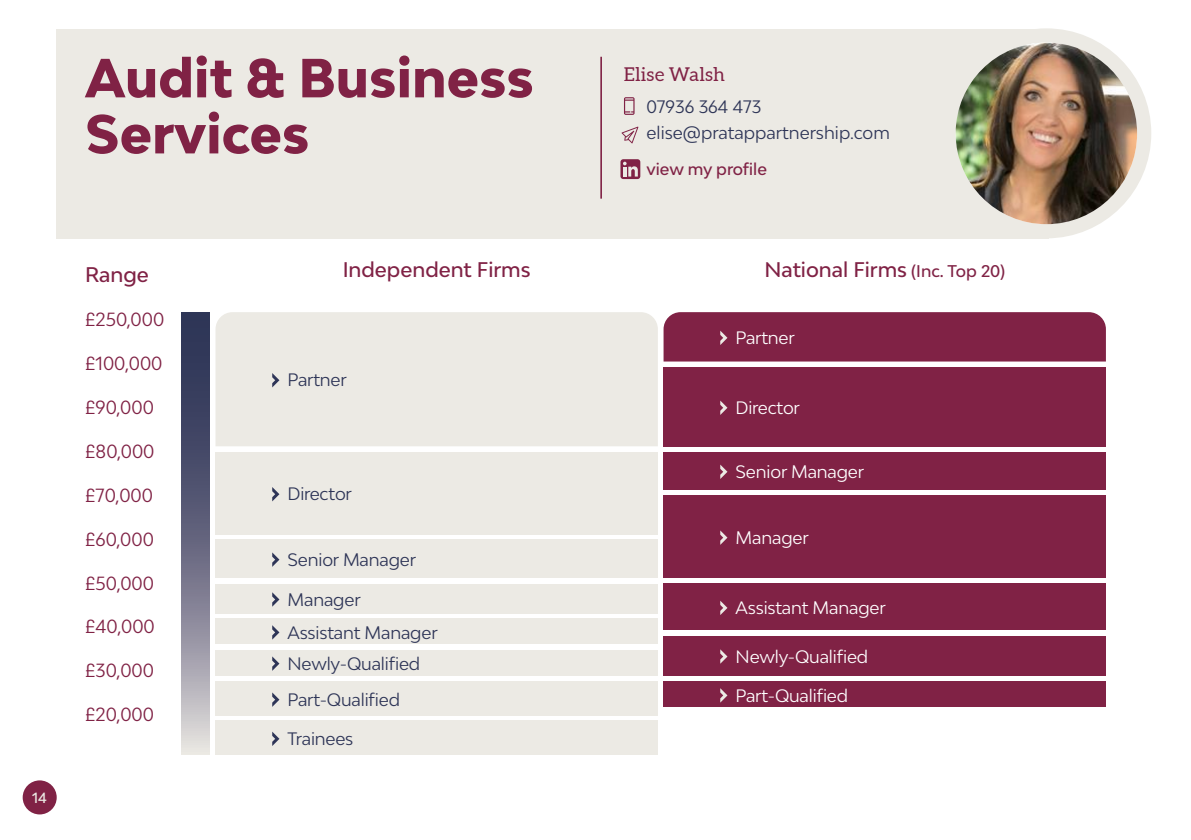
<style>
.page{position:relative;width:1191px;height:840px;background:#fff}
.page>*{position:absolute;margin:0;border:0;box-sizing:border-box;transform-origin:0 0}
.t1{font:800 52px "Bw Modelica";color:#802245}
.t2{font:500 20px "Bw Modelica";color:#802245}
.t3{font:19px "Aleo";letter-spacing:.01em;color:#802245}
.t4{font:18px "Bw Modelica";color:#802245}
.t5{font:17px/25.6px "Bw Modelica";letter-spacing:-.01em;color:#2e3557}
.t6{font:17px "Bw Modelica";letter-spacing:-.01em;color:#fff}
.t7{font:500 16px "Bw Modelica";letter-spacing:-.005em;color:#802245}
.t8{font:500 14px "Bw Modelica";color:#eceae4}
.s1{font-size:16px}
</style>
<div class="page">
<div style="left:23px;top:780px;width:34px;height:34px;background:#802245;border-radius:50%"></div>
<div style="left:941px;top:28px;width:210px;height:210px;background:#eceae4;border-radius:50%"></div>
<div style="left:57px;top:29px;width:992px;height:209px;background:#eceae4"></div>
<img style="left:955px;top:43px;width:182px;height:181px;border-radius:91px">
<svg style="left:624px;top:97px;width:10px;height:18px"></svg>
<svg style="left:621px;top:126px;width:17px;height:17px"></svg>
<hr style="left:600px;top:57px;width:2px;height:141px;background:#802245">
<svg style="left:181px;top:312px;width:29px;height:442px;background:#707187"></svg>
<div style="left:215px;top:720px;width:443px;height:34px;background:#eceae4"></div>
<svg style="left:272px;top:731px;width:7px;height:14px"></svg>
<div style="left:215px;top:618px;width:443px;height:25px;background:#eceae4"></div>
<svg style="left:272px;top:625px;width:7px;height:14px"></svg>
<div style="left:215px;top:649px;width:443px;height:26px;background:#eceae4"></div>
<svg style="left:272px;top:656px;width:7px;height:14px"></svg>
<div style="left:215px;top:583px;width:443px;height:30px;background:#eceae4"></div>
<svg style="left:272px;top:592px;width:7px;height:14px"></svg>
<div style="left:215px;top:539px;width:443px;height:38px;background:#eceae4"></div>
<svg style="left:272px;top:552px;width:7px;height:14px"></svg>
<div style="left:663px;top:681px;width:443px;height:25px;background:#802245"></div>
<svg style="left:720px;top:688px;width:7px;height:14px"></svg>
<div style="left:663px;top:635px;width:443px;height:40px;background:#802245"></div>
<svg style="left:720px;top:649px;width:7px;height:14px"></svg>
<div style="left:663px;top:583px;width:443px;height:46px;background:#802245"></div>
<svg style="left:720px;top:601px;width:7px;height:13px"></svg>
<div style="left:663px;top:495px;width:443px;height:82px;background:#802245"></div>
<svg style="left:720px;top:530px;width:7px;height:14px"></svg>
<div style="left:663px;top:452px;width:443px;height:37px;background:#802245"></div>
<svg style="left:720px;top:464px;width:7px;height:14px"></svg>
<div style="left:663px;top:367px;width:443px;height:79px;background:#802245"></div>
<svg style="left:720px;top:400px;width:7px;height:15px"></svg>
<div style="left:663px;top:312px;width:443px;height:49px;background:#802245"></div>
<div style="left:215px;top:681px;width:443px;height:34px;background:#eceae4"></div>
<svg style="left:272px;top:692px;width:7px;height:14px"></svg>
<div style="left:215px;top:452px;width:443px;height:82px;background:#eceae4"></div>
<svg style="left:272px;top:487px;width:7px;height:14px"></svg>
<div style="left:215px;top:312px;width:443px;height:134px;background:#eceae4"></div>
<svg style="left:272px;top:373px;width:7px;height:14px"></svg>
<div style="left:620px;top:159px;width:20px;height:20px;background:#802245;border-radius:3px"></div>
<svg style="left:623px;top:162px;width:15px;height:14px"></svg>
<p class="t8" style="left:32px;top:788px;width:16px">14</p>
<h1 class="t1" style="left:85px;top:44px;width:450px">Audit &amp; Business</h1>
<p class="t3" style="left:624px;top:63px;width:103px">Elise Walsh</p>
<h1 class="t1" style="left:85px;top:100px;width:226px">Services</h1>
<p class="t5" style="left:646px;top:93px;width:245px">07936 364 473 elise@pratappartnership.com</p>
<p class="t7" style="left:646px;top:159px;width:122px">view my profile</p>
<p class="t2" style="left:85px;top:262px;width:65px">Range</p>
<p class="t2" style="left:343px;top:256px;width:190px">Independent Firms</p>
<p class="t2" style="left:764px;top:256px;width:242px">National Firms <span class="s1">(Inc. Top 20)</span></p>
<p class="t4" style="left:85px;top:308px;width:81px">£250,000</p>
<p class="t4" style="left:85px;top:351px;width:79px">£100,000</p>
<p class="t4" style="left:85px;top:395px;width:70px">£90,000</p>
<p class="t4" style="left:85px;top:439px;width:71px">£80,000</p>
<p class="t4" style="left:85px;top:483px;width:69px">£70,000</p>
<p class="t4" style="left:85px;top:527px;width:70px">£60,000</p>
<p class="t4" style="left:85px;top:571px;width:70px">£50,000</p>
<p class="t4" style="left:85px;top:614px;width:71px">£40,000</p>
<p class="t4" style="left:85px;top:658px;width:70px">£30,000</p>
<p class="t4" style="left:85px;top:702px;width:70px">£20,000</p>
<p class="t5" style="left:287px;top:367px;width:61px">Partner</p>
<p class="t5" style="left:287px;top:480px;width:66px">Director</p>
<p class="t5" style="left:287px;top:546px;width:130px">Senior Manager</p>
<p class="t5" style="left:287px;top:586px;width:75px">Manager</p>
<p class="t5" style="left:287px;top:616px;width:152px;line-height:31.2px">Assistant Manager<br>Newly-Qualified</p>
<p class="t5" style="left:287px;top:686px;width:114px">Part-Qualified</p>
<p class="t5" style="left:287px;top:725px;width:67px">Trainees</p>
<p class="t6" style="left:735px;top:326px;width:61px">Partner</p>
<p class="t6" style="left:735px;top:396px;width:66px">Director</p>
<p class="t6" style="left:735px;top:460px;width:130px">Senior Manager</p>
<p class="t6" style="left:735px;top:526px;width:75px">Manager</p>
<p class="t6" style="left:735px;top:596px;width:152px">Assistant Manager</p>
<p class="t6" style="left:735px;top:645px;width:134px">Newly-Qualified</p>
<p class="t6" style="left:735px;top:684px;width:114px">Part-Qualified</p>
</div>
